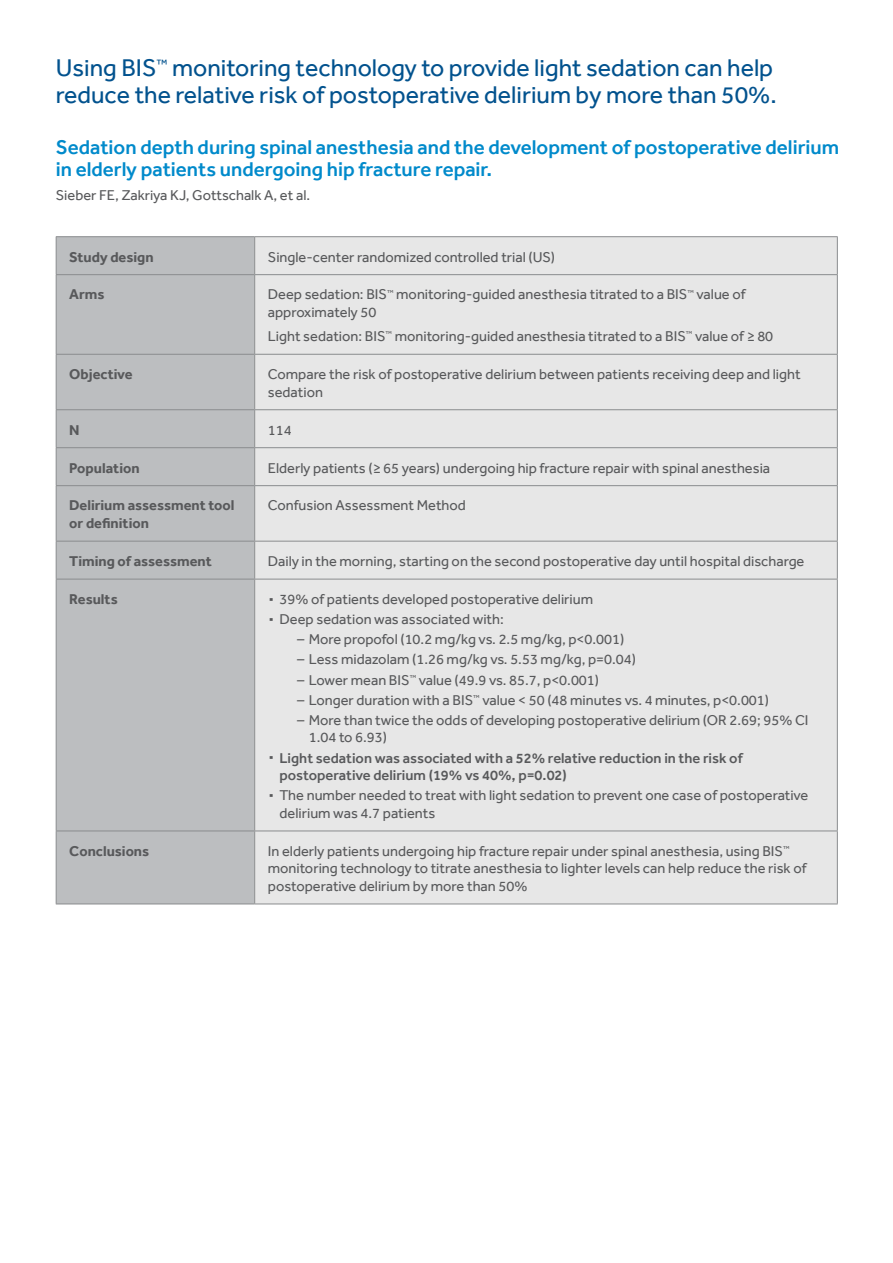
<style>
.page{position:relative;width:893px;height:1263px;background:#fff}
.page>*{position:absolute;margin:0;border:0;box-sizing:border-box;transform-origin:0 0}
.t1{font:24.9px/27.8px "Effra";color:#02528e}
.t2{font:500 20.4px/21.9px "Effra";color:#008acb}
.t3{font:14.55px/17.5px "Effra";color:#58595b}
.t4{font:700 14.55px/17.5px "Effra";color:#58595b}
.t5{font:500 14.55px/17.5px "Effra";color:#58595b}
.s1{font-size:29.25px}
.s2{font-weight:400;font-size:29.25px}
</style>
<div class="page">
<div style="left:57px;top:237px;width:197px;height:667px;background:#bcbec0"></div>
<div style="left:255px;top:237px;width:582px;height:667px;background:#e7e7e7"></div>
<hr style="left:56px;top:236px;width:199px;height:1px;background:#8a8c8e">
<hr style="left:56px;top:237px;width:1px;height:37px;background:#8a8c8e">
<hr style="left:255px;top:236px;width:583px;height:1px;background:#8a8c8e">
<hr style="left:254px;top:237px;width:1px;height:37px;background:#8a8c8e">
<hr style="left:837px;top:237px;width:1px;height:37px;background:#8a8c8e">
<hr style="left:56px;top:274px;width:199px;height:1px;background:#8a8c8e">
<hr style="left:56px;top:275px;width:1px;height:79px;background:#8a8c8e">
<hr style="left:255px;top:274px;width:583px;height:1px;background:#8a8c8e">
<hr style="left:254px;top:275px;width:1px;height:79px;background:#8a8c8e">
<hr style="left:837px;top:275px;width:1px;height:79px;background:#8a8c8e">
<hr style="left:56px;top:354px;width:199px;height:1px;background:#8a8c8e">
<hr style="left:56px;top:355px;width:1px;height:54px;background:#8a8c8e">
<hr style="left:255px;top:354px;width:583px;height:1px;background:#8a8c8e">
<hr style="left:254px;top:355px;width:1px;height:54px;background:#8a8c8e">
<hr style="left:837px;top:355px;width:1px;height:54px;background:#8a8c8e">
<hr style="left:56px;top:409px;width:199px;height:1px;background:#8a8c8e">
<hr style="left:56px;top:410px;width:1px;height:37px;background:#8a8c8e">
<hr style="left:255px;top:409px;width:583px;height:1px;background:#8a8c8e">
<hr style="left:254px;top:410px;width:1px;height:37px;background:#8a8c8e">
<hr style="left:837px;top:410px;width:1px;height:37px;background:#8a8c8e">
<hr style="left:56px;top:447px;width:199px;height:1px;background:#8a8c8e">
<hr style="left:56px;top:448px;width:1px;height:37px;background:#8a8c8e">
<hr style="left:255px;top:447px;width:583px;height:1px;background:#8a8c8e">
<hr style="left:254px;top:448px;width:1px;height:37px;background:#8a8c8e">
<hr style="left:837px;top:448px;width:1px;height:37px;background:#8a8c8e">
<hr style="left:56px;top:485px;width:199px;height:1px;background:#8a8c8e">
<hr style="left:56px;top:486px;width:1px;height:55px;background:#8a8c8e">
<hr style="left:255px;top:485px;width:583px;height:1px;background:#8a8c8e">
<hr style="left:254px;top:486px;width:1px;height:55px;background:#8a8c8e">
<hr style="left:837px;top:486px;width:1px;height:55px;background:#8a8c8e">
<hr style="left:56px;top:541px;width:199px;height:1px;background:#8a8c8e">
<hr style="left:56px;top:541px;width:1px;height:38px;background:#8a8c8e">
<hr style="left:255px;top:541px;width:583px;height:1px;background:#8a8c8e">
<hr style="left:254px;top:541px;width:1px;height:38px;background:#8a8c8e">
<hr style="left:837px;top:541px;width:1px;height:38px;background:#8a8c8e">
<hr style="left:56px;top:579px;width:199px;height:1px;background:#8a8c8e">
<hr style="left:56px;top:579px;width:1px;height:251px;background:#8a8c8e">
<hr style="left:255px;top:579px;width:583px;height:1px;background:#8a8c8e">
<hr style="left:254px;top:579px;width:1px;height:251px;background:#8a8c8e">
<hr style="left:837px;top:579px;width:1px;height:251px;background:#8a8c8e">
<hr style="left:56px;top:830px;width:199px;height:1px;background:#8a8c8e">
<hr style="left:56px;top:831px;width:1px;height:73px;background:#8a8c8e">
<hr style="left:255px;top:830px;width:583px;height:1px;background:#8a8c8e">
<hr style="left:254px;top:831px;width:1px;height:73px;background:#8a8c8e">
<hr style="left:837px;top:831px;width:1px;height:73px;background:#8a8c8e">
<hr style="left:56px;top:904px;width:199px;height:1px;background:#8a8c8e">
<hr style="left:255px;top:904px;width:583px;height:1px;background:#8a8c8e">
<h1 class="t1" style="left:56px;top:53px;width:722px">Using BIS<sup>™</sup> monitoring technology to provide light sedation can help reduce the relative risk of postoperative delirium by more than 50%.</h1>
<h2 class="t2" style="left:56px;top:136px;width:785px">Sedation depth during spinal anesthesia and the development of postoperative delirium in elderly patients undergoing hip fracture repair.</h2>
<p class="t3" style="left:56px;top:186px;width:256px">Sieber FE, Zakriya KJ, Gottschalk A, et al.</p>
<p class="t4" style="left:69px;top:248px;width:86px">Study design</p>
<p class="t3" style="left:268px;top:248px;width:289px">Single-center randomized controlled trial (US)</p>
<p class="t4" style="left:69px;top:286px;width:37px">Arms</p>
<p class="t3" style="left:268px;top:286px;width:479px">Deep sedation: BIS<sup>™</sup> monitoring-guided anesthesia titrated to a BIS<sup>™</sup> value of approximately 50</p>
<p class="t3" style="left:268px;top:327px;width:507px">Light sedation: BIS<sup>™</sup> monitoring-guided anesthesia titrated to a BIS<sup>™</sup> value of ≥ 80</p>
<p class="t4" style="left:69px;top:365px;width:65px">Objective</p>
<p class="t3" style="left:268px;top:365px;width:534px">Compare the risk of postoperative delirium between patients receiving deep and light sedation</p>
<p class="t4" style="left:69px;top:421px;width:12px">N</p>
<p class="t3" style="left:268px;top:421px;width:25px">114</p>
<p class="t4" style="left:69px;top:459px;width:72px">Population</p>
<p class="t3" style="left:268px;top:459px;width:504px">Elderly patients (≥ 65 years) undergoing hip fracture repair with spinal anesthesia</p>
<p class="t4" style="left:69px;top:496px;width:167px">Delirium assessment tool or definition</p>
<p class="t3" style="left:268px;top:497px;width:200px">Confusion Assessment Method</p>
<p class="t4" style="left:69px;top:552px;width:144px">Timing of assessment</p>
<p class="t3" style="left:268px;top:552px;width:538px">Daily in the morning, starting on the second postoperative day until hospital discharge</p>
<p class="t4" style="left:69px;top:590px;width:50px">Results</p>
<p class="t3" style="left:268px;top:589px;width:327px;line-height:20.1px"><span class="s1">∙</span> 39% of patients developed postoperative delirium <span class="s1">∙</span> Deep sedation was associated with:</p>
<p class="t3" style="left:297px;top:630px;width:329px">– More propofol (10.2 mg/kg vs. 2.5 mg/kg, p&lt;0.001)</p>
<p class="t3" style="left:297px;top:651px;width:340px">– Less midazolam (1.26 mg/kg vs. 5.53 mg/kg, p=0.04)</p>
<p class="t3" style="left:297px;top:671px;width:304px">– Lower mean BIS<sup>™</sup> value (49.9 vs. 85.7, p&lt;0.001)</p>
<p class="t3" style="left:297px;top:691px;width:474px">– Longer duration with a BIS<sup>™</sup> value &lt; 50 (48 minutes vs. 4 minutes, p&lt;0.001)</p>
<p class="t3" style="left:309px;top:711px;width:501px;text-indent:-12px">– More than twice the odds of developing postoperative delirium (OR 2.69; 95% CI<br>1.04 to 6.93)</p>
<p class="t5" style="left:280px;top:749px;width:465px;text-indent:-12px"><span class="s2">∙</span> Light sedation was associated with a 52% relative reduction in the risk of postoperative delirium (19% vs 40%, p=0.02)</p>
<p class="t3" style="left:280px;top:786px;width:530px;text-indent:-12px"><span class="s1">∙</span> The number needed to treat with light sedation to prevent one case of postoperative delirium was 4.7 patients</p>
<p class="t4" style="left:69px;top:842px;width:81px">Conclusions</p>
<p class="t3" style="left:268px;top:842px;width:540px">In elderly patients undergoing hip fracture repair under spinal anesthesia, using BIS<sup>™ </sup>monitoring technology to titrate anesthesia to lighter levels can help reduce the risk of postoperative delirium by more than 50%</p>
</div>
